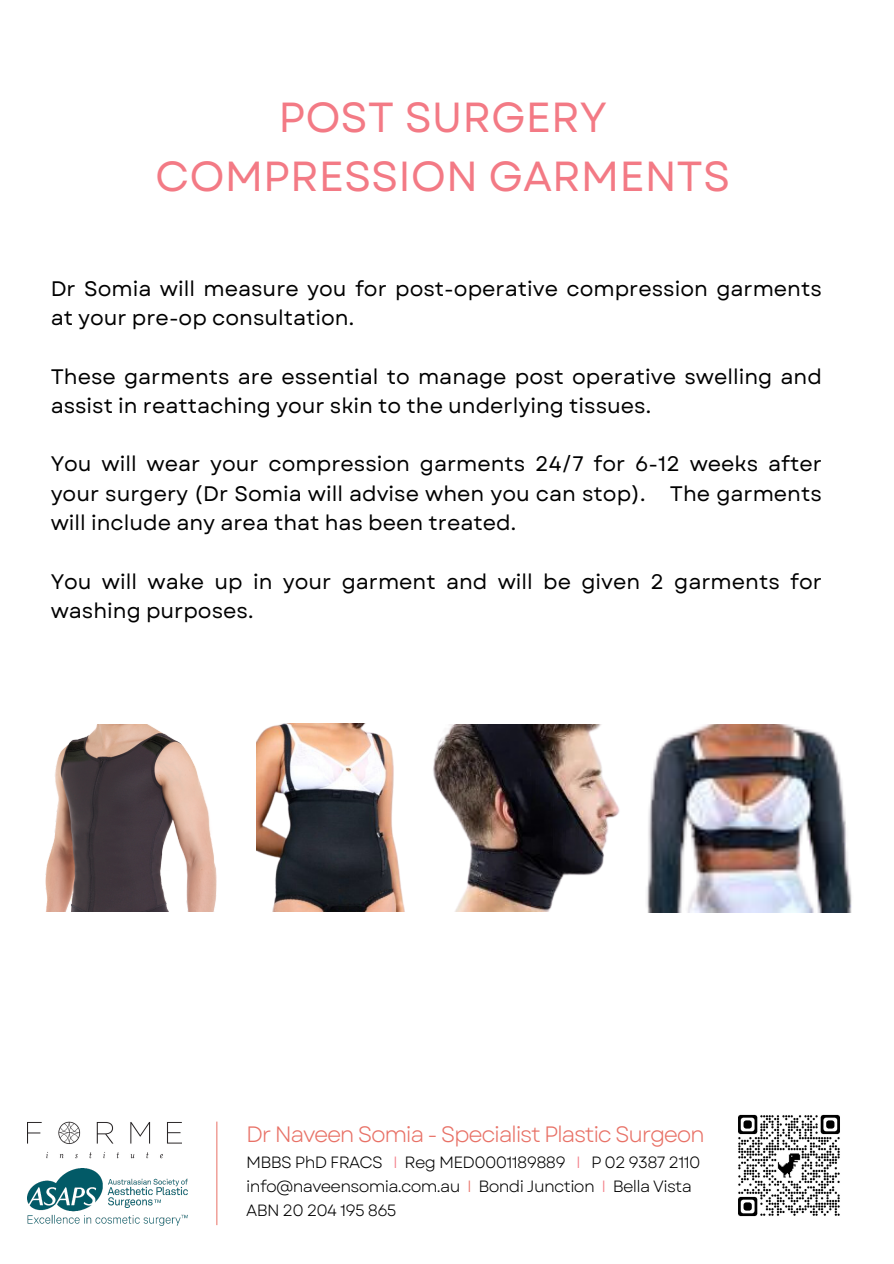
<style>
.page{position:relative;width:894px;height:1264px;background:#fff}
.page>*{position:absolute;margin:0;border:0;box-sizing:border-box;transform-origin:0 0}
.t1{font:42px/58.5px "Garet";color:#f37a85;text-align:center}
.t2{font:22.2px "Garet";letter-spacing:-.06em;color:#e87166}
.t3{font:21px/29.2px "Garet";color:#000}
.t4{font:16.35px/23.7px "Garet";letter-spacing:-.045em;color:#000}
.s1{color:#f37a85}
.s2{color:#e87166}
</style>
<div class="page">
<img style="left:738px;top:1114px;width:102px;height:103px">
<img style="left:28px;top:1121px;width:154px;height:37px">
<hr style="left:216px;top:1121px;width:1px;height:104px;background:#e87166">
<img style="left:28px;top:1168px;width:159px;height:57px">
<img style="left:45px;top:724px;width:172px;height:187px">
<img style="left:257px;top:723px;width:148px;height:188px">
<img style="left:433px;top:724px;width:419px;height:188px">
<p class="t1" style="left:155px;top:88px;width:576px">POST SURGERY<br>COMPRESSION GARMENTS</p>
<p class="t3" style="left:51px;top:274px;width:772px">Dr Somia will measure you for post-operative compression garments at your pre-op consultation.</p>
<p class="t3" style="left:51px;top:362px;width:772px">These garments are essential to manage post operative swelling and assist in reattaching your skin to the underlying tissues.</p>
<p class="t3" style="left:51px;top:449px;width:772px;text-align:justify">You will wear your compression garments 24/7 for 6-12 weeks after your surgery (Dr Somia will advise when you can stop). The garments will include any area that has been treated.</p>
<p class="t3" style="left:51px;top:566px;width:772px">You will wake up in your garment and will be given 2 garments for washing purposes.</p>
<p class="t2" style="left:246px;top:1118px;width:460px">Dr Naveen Somia - Specialist Plastic Surgeon</p>
<p class="t4" style="left:246px;top:1150px;width:456px">MBBS PhD FRACS <span class="s1">I</span> Reg MED0001189889 <span class="s1">I</span> P 02 9387 2110 info@naveensomia.com.au <span class="s2">I</span> Bondi Junction <span class="s1">I</span> Bella Vista<br>ABN 20 204 195 865</p>
</div>
